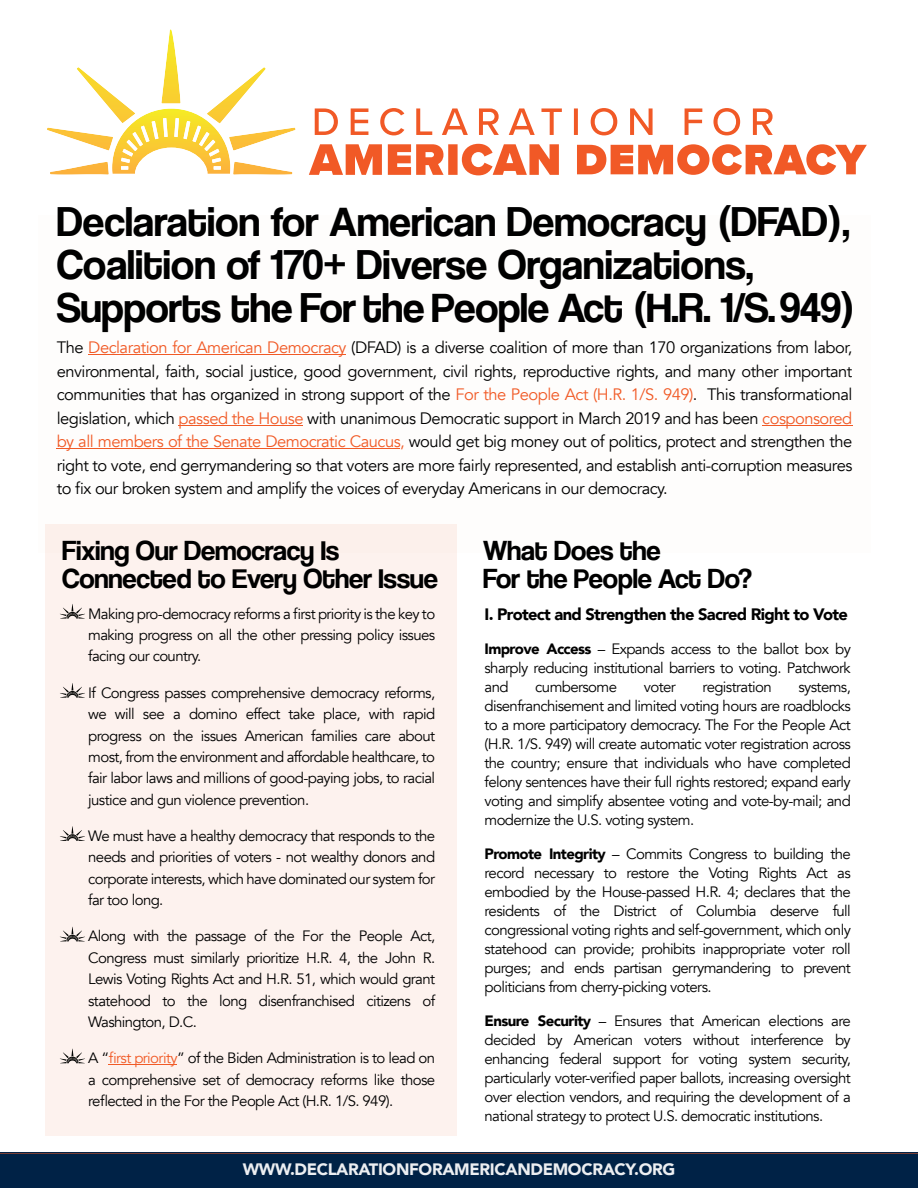
<style>
.page{position:relative;width:918px;height:1188px;background:#fff}
.page>*{position:absolute;margin:0;border:0;box-sizing:border-box;transform-origin:0 0}
.t1{font:43.05px/43px "Coolvetica Rg";color:#000}
.t2{font:28.5px/28.5px "Coolvetica Rg";letter-spacing:-.01em;color:#000}
.t3{font:16.5px/23.5px "Avenir";letter-spacing:-.03em;color:#000;text-align:justify}
.t4{font:900 16.5px "Avenir";letter-spacing:-.04em;color:#000}
.t5{font:900 16.5px "Avenir";letter-spacing:-.02em;color:rgb(255 255 255/.93)}
.t6{font:15px/19px "Avenir";letter-spacing:-.04em;color:#000;text-align:justify}
.s1{color:#f15a26}
.s2{font-weight:900}
</style>
<div class="page">
<div style="left:45px;top:524px;width:412px;height:612px;background:#fdf2ee"></div>
<div style="left:38px;top:216px;width:832px;height:337px;background:#fefdfc"></div>
<div style="left:0;top:1153px;width:918px;height:35px;background:#002246"></div>
<hr style="left:88px;top:354px;width:258px;height:1px;background:#f15a26">
<hr style="left:179px;top:425px;width:124px;height:1px;background:#f15a26">
<hr style="left:762px;top:425px;width:90px;height:1px;background:#f15a26">
<hr style="left:57px;top:448px;width:343px;height:1px;background:#f15a26">
<hr style="left:109px;top:1064px;width:68px;height:1px;background:#f15a26">
<svg style="left:309px;top:108px;width:558px;height:67px"></svg>
<svg style="left:47px;top:29px;width:249px;height:146px"></svg>
<svg style="left:60px;top:604px;width:25px;height:15px"></svg>
<svg style="left:60px;top:683px;width:25px;height:15px"></svg>
<svg style="left:60px;top:826px;width:25px;height:15px"></svg>
<svg style="left:60px;top:927px;width:25px;height:14px"></svg>
<svg style="left:60px;top:1049px;width:25px;height:14px"></svg>
<h1 class="t1" style="left:57px;top:199px;width:800px">Declaration for American Democracy (DFAD),<br>Coalition of 170+ Diverse Organizations,<br>Supports the For the People Act (H.R. 1/S.949)</h1>
<p class="t3" style="left:57px;top:336px;width:797px">The <span class="s1">Declaration for American Democracy</span> (DFAD) is a diverse coalition of more than 170 organizations from labor, environmental, faith, social justice, good government, civil rights, reproductive rights, and many other important communities that has organized in strong support of the <span class="s1">For the People Act (H.R. 1/S. 949)</span>. This transformational legislation, which <span class="s1">passed the House</span> with unanimous Democratic support in March 2019 and has been <span class="s1">cosponsored by all members of the Senate Democratic Caucus,</span> would get big money out of politics, protect and strengthen the right to vote, end gerrymandering so that voters are more fairly represented, and establish anti-corruption measures to fix our broken system and amplify the voices of everyday Americans in our democracy.</p>
<h2 class="t2" style="left:62px;top:536px;width:378px">Fixing Our Democracy Is<br>Connected to Every Other Issue</h2>
<p class="t6" style="left:88px;top:603px;width:349px;line-height:21.3px">Making pro-democracy reforms a first priority is the key to making progress on all the other pressing policy issues facing our country.</p>
<p class="t6" style="left:88px;top:682px;width:349px;line-height:21.3px">If Congress passes comprehensive democracy reforms, we will see a domino effect take place, with rapid progress on the issues American families care about most, from the environment and affordable healthcare, to fair labor laws and millions of good-paying jobs, to racial justice and gun violence prevention.</p>
<p class="t6" style="left:88px;top:825px;width:349px;line-height:21.3px">We must have a healthy democracy that responds to the needs and priorities of voters - not wealthy donors and corporate interests, which have dominated our system for far too long.</p>
<p class="t6" style="left:88px;top:926px;width:349px;line-height:21.3px">Along with the passage of the For the People Act, Congress must similarly prioritize H.R. 4, the John R.<br>Lewis Voting Rights Act and H.R. 51, which would grant statehood to the long disenfranchised citizens of Washington, D.C.</p>
<p class="t6" style="left:88px;top:1048px;width:349px;line-height:21.3px">A “<span class="s1">first priority</span>” of the Biden Administration is to lead on a comprehensive set of democracy reforms like those reflected in the For the People Act (H.R. 1/S. 949).</p>
<h2 class="t2" style="left:483px;top:536px;width:271px">What Does the<br>For the People Act Do?</h2>
<p class="t4" style="left:485px;top:600px;width:365px">I. Protect and Strengthen the Sacred Right to Vote</p>
<p class="t6" style="left:485px;top:639px;width:368px"><span class="s2">Improve Access</span> – Expands access to the ballot box by sharply reducing institutional barriers to voting. Patchwork and</p>
<p class="t6" style="left:535px;top:677px;width:83px">cumbersome</p>
<p class="t6" style="left:644px;top:677px;width:34px">voter</p>
<p class="t6" style="left:703px;top:677px;width:71px">registration</p>
<p class="t6" style="left:485px;top:677px;width:368px;text-indent:314px">systems, disenfranchisement and limited voting hours are roadblocks to a more participatory democracy. The For the People Act (H.R. 1/S. 949) will create automatic voter registration across the country; ensure that individuals who have completed felony sentences have their full rights restored; expand early voting and simplify absentee voting and vote-by-mail; and modernize the U.S. voting system.</p>
<p class="t6" style="left:485px;top:844px;width:368px"><span class="s2">Promote Integrity</span> – Commits Congress to building the record necessary to restore the Voting Rights Act as embodied by the House-passed H.R. 4; declares that the residents of the District of Columbia deserve full congressional voting rights and self-government, which only statehood can provide; prohibits inappropriate voter roll purges; and ends partisan gerrymandering to prevent politicians from cherry-picking voters.</p>
<p class="t6" style="left:485px;top:1011px;width:368px"><span class="s2">Ensure Security</span> – Ensures that American elections are decided by American voters without interference by enhancing federal support for voting system security, particularly voter-verified paper ballots, increasing oversight over election vendors, and requiring the development of a national strategy to protect U.S. democratic institutions.</p>
<p class="t5" style="left:243px;top:1155px;width:434px">WWW.DECLARATIONFORAMERICANDEMOCRACY.ORG</p>
</div>
